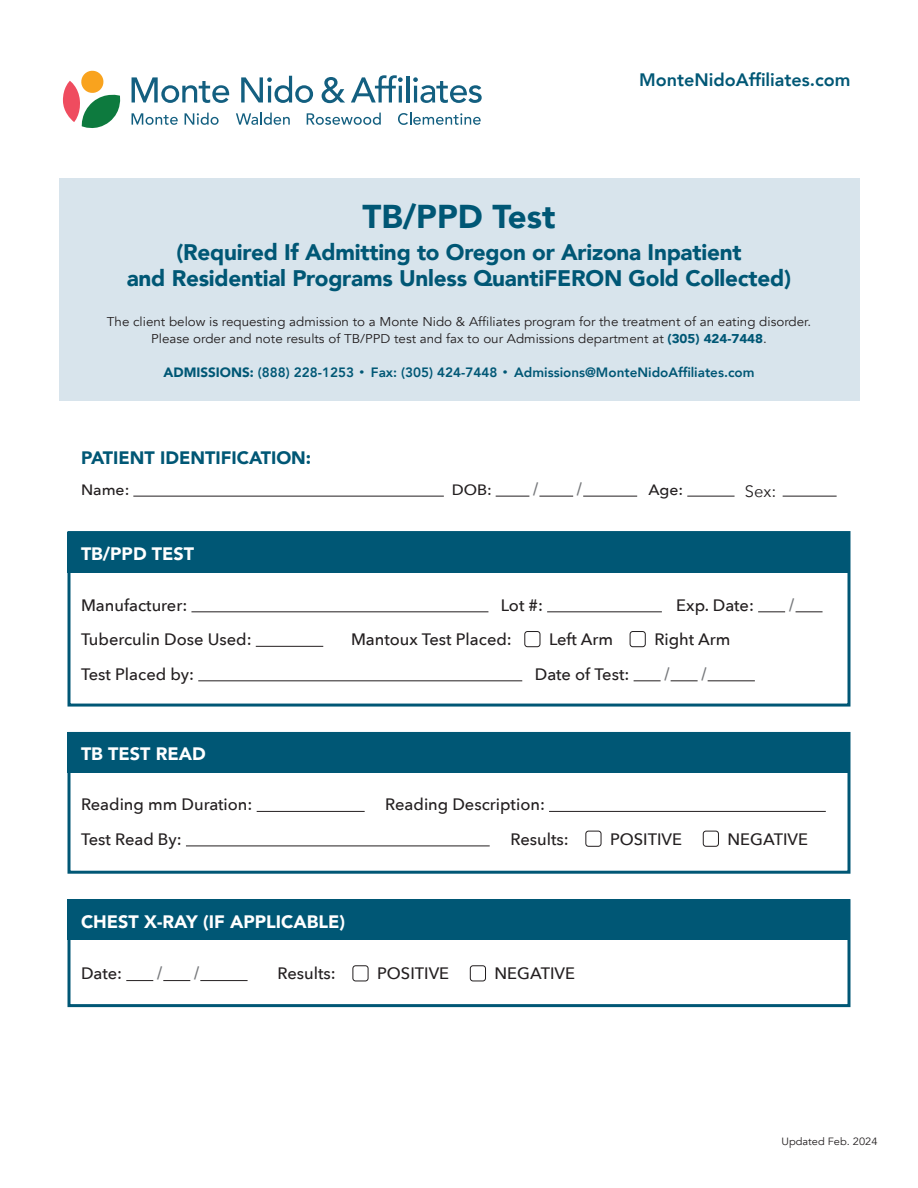
<style>
.page{position:relative;width:918px;height:1188px;background:#fff}
.page>*{position:absolute;margin:0;border:0;box-sizing:border-box;transform-origin:0 0}
.heading_1{font:900 33px "Avenir";color:#005775}
.heading_1-2{font:900 22.5px/25.5px "Avenir";letter-spacing:-.01em;color:#005775;text-align:center}
.heading_1-3{font:900 18px "Avenir";color:#fff}
.heading_1-4{font:800 18px "Avenir";color:#005775}
.heading_1-5{font:900 18px "Avenir";color:#005775}
.heading_1-6{font:500 17.4px "Avenir Next";color:#76787b;scale:.95 1}
.t1{font:500 16.5px "Avenir Next";color:#231f20}
.heading_1-7{font:16.5px "Avenir Next";color:#231f20}
.heading_1-8{font:500 15px "Avenir Next";color:#231f20;scale:1.05 1}
.heading_1-9{font:800 13.5px "Avenir";color:#005775}
.heading_1-10{font:12.75px/16.5px "Avenir";color:#231f20;text-align:center;scale:1.05 1}
.t2{font:10.5px "Avenir";color:#231f20;scale:1.05 1}
.s1{font-weight:900;color:#005775}
.s2{font-weight:900}
.s3{font-weight:500;font-size:27px}
</style>
<div class="page">
<div style="left:59px;top:178px;width:800px;height:223px;background:#d8e4ec"></div>
<div style="left:68px;top:531px;width:782px;height:176px;border:3px solid #005775"></div>
<div style="left:68px;top:533px;width:782px;height:40px;background:#005775"></div>
<hr style="left:191px;top:611px;width:297px;height:1px;background:#231f20">
<hr style="left:547px;top:611px;width:115px;height:1px;background:#231f20">
<svg style="left:758px;top:611px;width:27px;height:1px"></svg>
<svg style="left:796px;top:611px;width:27px;height:1px"></svg>
<hr style="left:256px;top:646px;width:67px;height:1px;background:#231f20">
<div style="left:524px;top:631px;width:16px;height:16px;border:1px solid #231f20;border-radius:3px"></div>
<div style="left:630px;top:631px;width:16px;height:16px;border:1px solid #231f20;border-radius:3px"></div>
<hr style="left:198px;top:680px;width:324px;height:1px;background:#231f20">
<svg style="left:634px;top:680px;width:27px;height:1px"></svg>
<svg style="left:671px;top:680px;width:27px;height:1px"></svg>
<hr style="left:708px;top:680px;width:47px;height:1px;background:#231f20">
<div style="left:68px;top:899px;width:782px;height:108px;border:3px solid #005775"></div>
<div style="left:68px;top:899px;width:782px;height:41px;background:#005775"></div>
<svg style="left:126px;top:980px;width:27px;height:1px"></svg>
<svg style="left:163px;top:980px;width:27px;height:1px"></svg>
<hr style="left:200px;top:980px;width:48px;height:1px;background:#231f20">
<div style="left:352px;top:965px;width:17px;height:16px;border:1px solid #231f20;border-radius:3px"></div>
<div style="left:470px;top:965px;width:16px;height:16px;border:1px solid #231f20;border-radius:3px"></div>
<div style="left:68px;top:732px;width:782px;height:142px;border:3px solid #005775"></div>
<div style="left:68px;top:732px;width:782px;height:40px;background:#005775"></div>
<hr style="left:257px;top:811px;width:108px;height:1px;background:#231f20">
<hr style="left:549px;top:811px;width:277px;height:1px;background:#231f20">
<hr style="left:186px;top:846px;width:304px;height:1px;background:#231f20">
<div style="left:585px;top:831px;width:17px;height:16px;border:1px solid #231f20;border-radius:3px"></div>
<div style="left:703px;top:831px;width:16px;height:16px;border:1px solid #231f20;border-radius:3px"></div>
<hr style="left:133px;top:496px;width:311px;height:1px;background:#231f20">
<hr style="left:496px;top:496px;width:33px;height:1px;background:#231f20">
<hr style="left:539px;top:496px;width:34px;height:1px;background:#231f20">
<hr style="left:583px;top:496px;width:54px;height:1px;background:#231f20">
<hr style="left:687px;top:496px;width:48px;height:1px;background:#231f20">
<hr style="left:783px;top:496px;width:54px;height:1px;background:#231f20">
<svg style="left:236px;top:113px;width:54px;height:12px"></svg>
<svg style="left:307px;top:113px;width:74px;height:12px"></svg>
<svg style="left:398px;top:113px;width:83px;height:12px"></svg>
<svg style="left:132px;top:113px;width:46px;height:12px"></svg>
<svg style="left:185px;top:113px;width:34px;height:12px"></svg>
<svg style="left:132px;top:77px;width:97px;height:26px"></svg>
<svg style="left:241px;top:76px;width:72px;height:27px"></svg>
<svg style="left:322px;top:77px;width:23px;height:26px"></svg>
<svg style="left:351px;top:75px;width:52px;height:27px"></svg>
<hr style="left:406px;top:76px;width:4px;height:26px;background:#135f80">
<svg style="left:413px;top:77px;width:69px;height:26px"></svg>
<svg style="left:63px;top:70px;width:58px;height:58px"></svg>
<p class="heading_1-4" style="left:639px;top:66px;width:213px">MonteNidoAffiliates.com</p>
<p class="heading_1" style="left:362px;top:188px;width:195px">TB/PPD Test</p>
<p class="heading_1-2" style="left:127px;top:239px;width:666px">(Required If Admitting to Oregon or Arizona Inpatient<br>and Residential Programs Unless QuantiFERON Gold Collected)</p>
<p class="heading_1-10" style="left:107px;top:314px;width:672px">The client below is requesting admission to a Monte Nido &amp; Affiliates program for the treatment of an eating disorder.<br>Please order and note results of TB/PPD test and fax to our Admissions department at <span class="s1">(305) 424-7448</span>.</p>
<p class="heading_1-9" style="left:164px;top:362px;width:592px"><span class="s2">ADMISSIONS:</span> (888) 228-1253 <span class="s3">·</span> Fax: (305) 424-7448 <span class="s3">·</span> Admissions@MonteNidoAffiliates.com</p>
<p class="heading_1-5" style="left:81px;top:442px;width:232px">PATIENT IDENTIFICATION:</p>
<p class="heading_1-8" style="left:81px;top:477px;width:48px">Name:</p>
<p class="heading_1-8" style="left:452px;top:477px;width:40px">DOB:</p>
<p class="heading_1-6" style="left:533px;top:474px;width:11px">/</p>
<p class="heading_1-6" style="left:577px;top:474px;width:11px">/</p>
<p class="heading_1-8" style="left:648px;top:477px;width:35px">Age:</p>
<p class="heading_1-7" style="left:745px;top:477px;width:33px">Sex:</p>
<p class="heading_1-3" style="left:81px;top:539px;width:115px">TB/PPD TEST</p>
<p class="t1" style="left:81px;top:591px;width:108px">Manufacturer:</p>
<p class="t1" style="left:501px;top:591px;width:44px">Lot #:</p>
<p class="t1" style="left:676px;top:591px;width:79px">Exp. Date:</p>
<p class="heading_1-6" style="left:789px;top:590px;width:11px">/</p>
<p class="t1" style="left:81px;top:625px;width:172px">Tuberculin Dose Used:</p>
<p class="t1" style="left:351px;top:625px;width:162px">Mantoux Test Placed:</p>
<p class="t1" style="left:549px;top:625px;width:66px">Left Arm</p>
<p class="t1" style="left:654px;top:625px;width:78px">Right Arm</p>
<p class="t1" style="left:81px;top:660px;width:115px">Test Placed by:</p>
<p class="t1" style="left:535px;top:660px;width:96px">Date of Test:</p>
<p class="heading_1-6" style="left:664px;top:659px;width:11px">/</p>
<p class="heading_1-6" style="left:701px;top:659px;width:11px">/</p>
<p class="heading_1-3" style="left:81px;top:738px;width:126px">TB TEST READ</p>
<p class="t1" style="left:81px;top:791px;width:173px">Reading mm Duration:</p>
<p class="t1" style="left:385px;top:791px;width:161px">Reading Description:</p>
<p class="t1" style="left:81px;top:825px;width:102px">Test Read By:</p>
<p class="t1" style="left:511px;top:825px;width:60px">Results:</p>
<p class="t1" style="left:610px;top:825px;width:74px">POSITIVE</p>
<p class="t1" style="left:728px;top:825px;width:82px">NEGATIVE</p>
<p class="heading_1-3" style="left:81px;top:906px;width:266px">CHEST X-RAY (IF APPLICABLE)</p>
<p class="t1" style="left:81px;top:960px;width:43px">Date:</p>
<p class="heading_1-6" style="left:157px;top:959px;width:11px">/</p>
<p class="heading_1-6" style="left:194px;top:959px;width:11px">/</p>
<p class="t1" style="left:278px;top:960px;width:60px">Results:</p>
<p class="t1" style="left:377px;top:960px;width:74px">POSITIVE</p>
<p class="t1" style="left:495px;top:960px;width:82px">NEGATIVE</p>
<p class="t2" style="left:782px;top:1135px;width:93px">Updated Feb. 2024</p>
</div>
